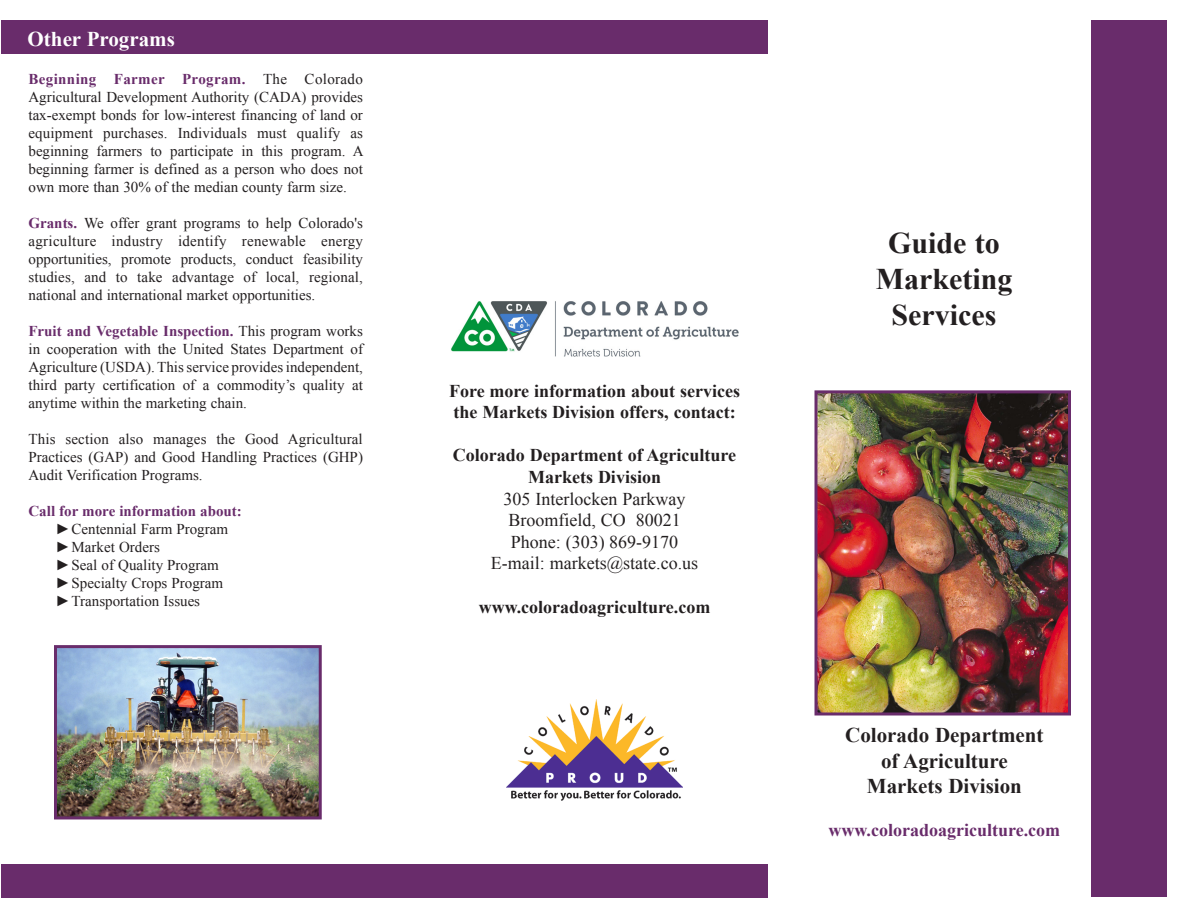
<style>
.page{position:relative;width:1188px;height:918px;background:#fff}
.page>*{position:absolute;margin:0;border:0;box-sizing:border-box;transform-origin:0 0}
.t1{font:700 30px/36px "Times New Roman";color:#231f20;text-align:center}
.t2{font:700 21px "Times New Roman";color:#231f20}
.t3{font:700 21px "Times New Roman";color:#fff}
.t4{font:700 18px/21.6px "Times New Roman";color:#231f20}
.t5{font:18px "Times New Roman";color:#231f20}
.t6{font:700 18px "Times New Roman";color:#692c6b}
.t7{font:15px/18px "Times New Roman";color:#231f20;text-align:justify}
.t8{font:700 15px "Times New Roman";color:#692c6b}
.s1{font-weight:700;color:#692c6b}
</style>
<div class="page">
<div style="left:1091px;top:20px;width:76px;height:877px;background:#692c6b"></div>
<div style="left:2px;top:20px;width:766px;height:34px;background:#692c6b"></div>
<div style="left:2px;top:864px;width:766px;height:34px;background:#692c6b"></div>
<img style="left:819px;top:394px;width:248px;height:318px">
<div style="left:815px;top:390px;width:256px;height:326px;border:3px solid #692c6b"></div>
<img style="left:506px;top:699px;width:177px;height:101px">
<img style="left:58px;top:649px;width:260px;height:166px">
<div style="left:54px;top:645px;width:268px;height:174px;border:3px solid #692c6b"></div>
<img style="left:451px;top:301px;width:288px;height:55px">
<p class="t3" style="left:28px;top:24px;width:149px">Other Programs</p>
<p class="t7" style="left:28px;top:69px;width:337px"><span class="s1">Beginning Farmer Program.</span> The Colorado Agricultural Development Authority (CADA) provides tax-exempt bonds for low-interest financing of land or equipment purchases. Individuals must qualify as beginning farmers to participate in this program. A beginning farmer is defined as a person who does not own more than 30% of the median county farm size.</p>
<p class="t7" style="left:28px;top:213px;width:336px"><span class="s1">Grants.</span> We offer grant programs to help Colorado's agriculture industry identify renewable energy opportunities, promote products, conduct feasibility studies, and to take advantage of local, regional, national and international market opportunities.</p>
<p class="t7" style="left:28px;top:321px;width:336px"><span class="s1">Fruit and Vegetable Inspection.</span> This program works in cooperation with the United States Department of Agriculture (USDA). This service provides independent, third party certification of a commodity’s quality at anytime within the marketing chain.</p>
<p class="t7" style="left:28px;top:429px;width:336px">This section also manages the Good Agricultural Practices (GAP) and Good Handling Practices (GHP)<br>Audit Verification Programs.</p>
<p class="t8" style="left:28px;top:500px;width:215px">Call for more information about:</p>
<p class="t7" style="left:56px;top:519px;width:174px">►Centennial Farm Program</p>
<p class="t7" style="left:56px;top:537px;width:106px">►Market Orders</p>
<p class="t7" style="left:56px;top:555px;width:165px">►Seal of Quality Program</p>
<p class="t7" style="left:56px;top:573px;width:169px">►Specialty Crops Program</p>
<p class="t7" style="left:56px;top:591px;width:146px">►Transportation Issues</p>
<p class="t4" style="left:449px;top:379px;width:293px">Fore more information about services the Markets Division offers, contact:</p>
<p class="t4" style="left:453px;top:444px;width:285px">Colorado Department of Agriculture</p>
<p class="t4" style="left:528px;top:466px;width:134px">Markets Division</p>
<p class="t5" style="left:504px;top:486px;width:183px">305 Interlocken Parkway</p>
<p class="t5" style="left:508px;top:508px;width:174px">Broomfield, CO 80021</p>
<p class="t5" style="left:511px;top:530px;width:169px">Phone: (303) 869-9170</p>
<p class="t5" style="left:491px;top:551px;width:209px">E-mail: markets@state.co.us</p>
<p class="t4" style="left:479px;top:595px;width:233px">www.coloradoagriculture.com</p>
<p class="t1" style="left:888px;top:224px;width:113px">Guide to</p>
<p class="t1" style="left:876px;top:260px;width:138px">Marketing<br>Services</p>
<p class="t2" style="left:845px;top:721px;width:200px">Colorado Department</p>
<p class="t2" style="left:881px;top:746px;width:128px">of Agriculture</p>
<p class="t2" style="left:867px;top:771px;width:157px">Markets Division</p>
<p class="t6" style="left:829px;top:818px;width:233px">www.coloradoagriculture.com</p>
</div>
